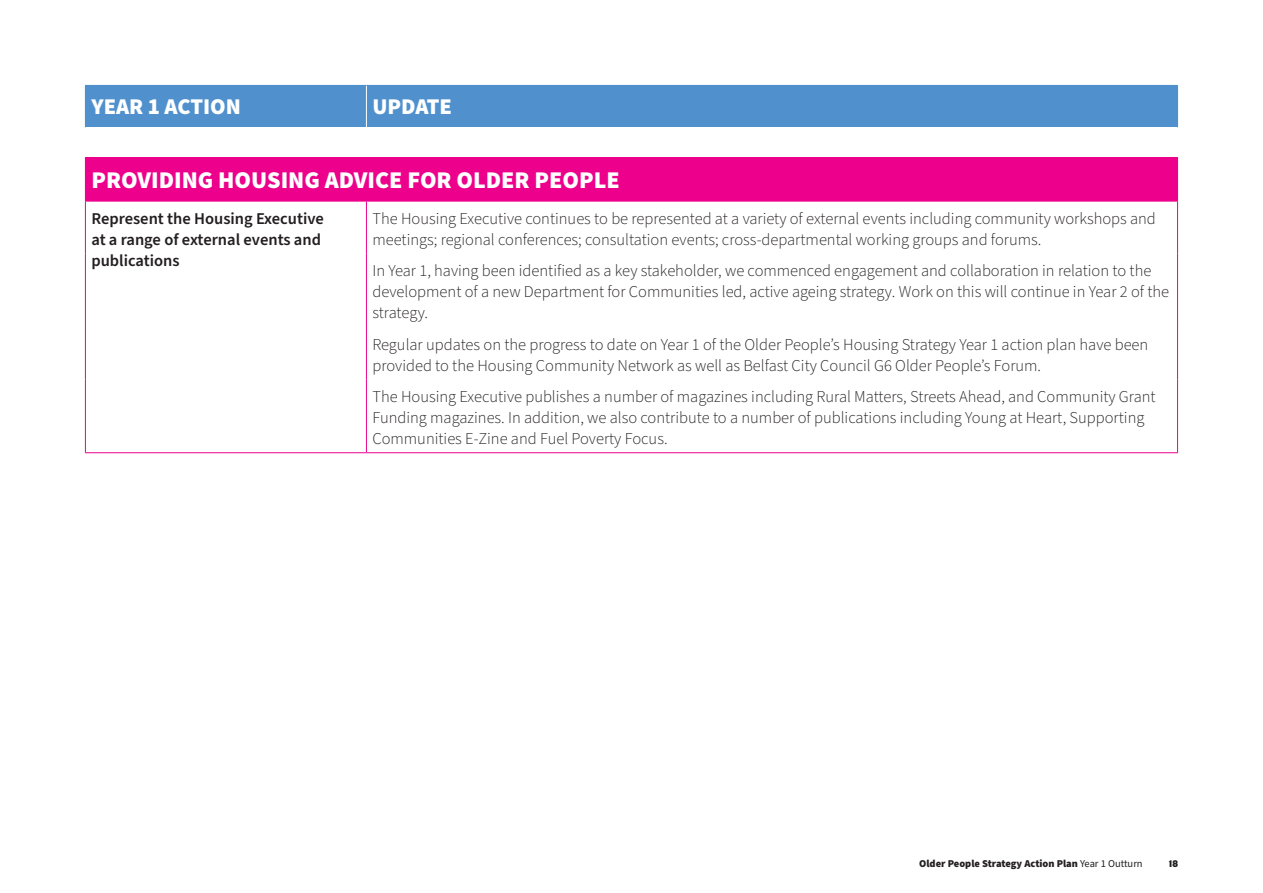
<style>
.page{position:relative;width:1263px;height:893px;background:#fff}
.page>*{position:absolute;margin:0;border:0;box-sizing:border-box;transform-origin:0 0}
.t1{font:900 24px "Source Sans Pro";color:#fff}
.t2{font:900 22.5px "Source Sans Pro";color:#fff}
.t3{font:300 16.5px/21px "Source Sans Pro";color:#231f20}
.t4{font:600 16.5px/21px "Source Sans Pro";color:#231f20}
.t5{font:900 10.5px "Source Sans Pro";color:#231f20}
.t6{font:700 10.5px "Program OT";color:#231f20}
.s1{font-weight:400}
</style>
<div class="page">
<div style="left:85px;top:85px;width:281px;height:42px;background:#5091cd"></div>
<div style="left:366px;top:85px;width:811px;height:42px;background:#5091cd"></div>
<div style="left:85px;top:158px;width:1092px;height:43px;background:#ec008c"></div>
<hr style="left:85px;top:201px;width:281px;height:1px;background:#ec008c">
<hr style="left:85px;top:201px;width:1px;height:53px;background:#ec008c">
<hr style="left:366px;top:201px;width:812px;height:1px;background:#ec008c">
<hr style="left:366px;top:201px;width:1px;height:53px;background:#ec008c">
<hr style="left:1177px;top:201px;width:1px;height:53px;background:#ec008c">
<hr style="left:85px;top:254px;width:1px;height:73px;background:#ec008c">
<hr style="left:366px;top:254px;width:1px;height:73px;background:#ec008c">
<hr style="left:1177px;top:254px;width:1px;height:73px;background:#ec008c">
<hr style="left:85px;top:327px;width:1px;height:52px;background:#ec008c">
<hr style="left:366px;top:327px;width:1px;height:52px;background:#ec008c">
<hr style="left:1177px;top:327px;width:1px;height:52px;background:#ec008c">
<hr style="left:85px;top:379px;width:1px;height:73px;background:#ec008c">
<hr style="left:366px;top:379px;width:1px;height:73px;background:#ec008c">
<hr style="left:1177px;top:379px;width:1px;height:73px;background:#ec008c">
<hr style="left:85px;top:452px;width:281px;height:1px;background:#ec008c">
<hr style="left:366px;top:452px;width:812px;height:1px;background:#ec008c">
<hr style="left:366px;top:85px;width:812px;height:1px;background:#5091cd">
<hr style="left:1177px;top:86px;width:1px;height:41px;background:#5091cd">
<hr style="left:366px;top:86px;width:1px;height:41px;background:#fff">
<hr style="left:1177px;top:158px;width:1px;height:43px;background:#ec008c">
<p class="t2" style="left:91px;top:91px;width:151px">YEAR 1 ACTION</p>
<p class="t2" style="left:372px;top:91px;width:81px">UPDATE</p>
<p class="t1" style="left:91px;top:164px;width:530px">PROVIDING HOUSING ADVICE FOR OLDER PEOPLE</p>
<p class="t4" style="left:91px;top:209px;width:234px">Represent the Housing Executive at a range of external events and publications</p>
<p class="t3" style="left:372px;top:209px;width:785px">The Housing Executive continues to be represented at a variety of external events including community workshops and meetings; regional conferences; consultation events; cross-departmental working groups and forums.</p>
<p class="t3" style="left:372px;top:261px;width:798px">In Year 1, having been identified as a key stakeholder, we commenced engagement and collaboration in relation to the development of a new Department for Communities led, active ageing strategy. Work on this will continue in Year 2 of the strategy.</p>
<p class="t3" style="left:372px;top:334px;width:777px">Regular updates on the progress to date on Year 1 of the Older People’s Housing Strategy Year 1 action plan have been provided to the Housing Community Network as well as Belfast City Council G6 Older People’s Forum.</p>
<p class="t3" style="left:372px;top:387px;width:785px">The Housing Executive publishes a number of magazines including Rural Matters, Streets Ahead, and Community Grant<br>Funding magazines. In addition, we also contribute to a number of publications including Young at Heart, Supporting<br>Communities E-Zine and Fuel Poverty Focus.</p>
<p class="t5" style="left:919px;top:856px;width:225px">Older People Strategy Action Plan <span class="s1">Year 1 Outturn</span></p>
<p class="t6" style="left:1169px;top:857px;width:10px">18</p>
</div>
